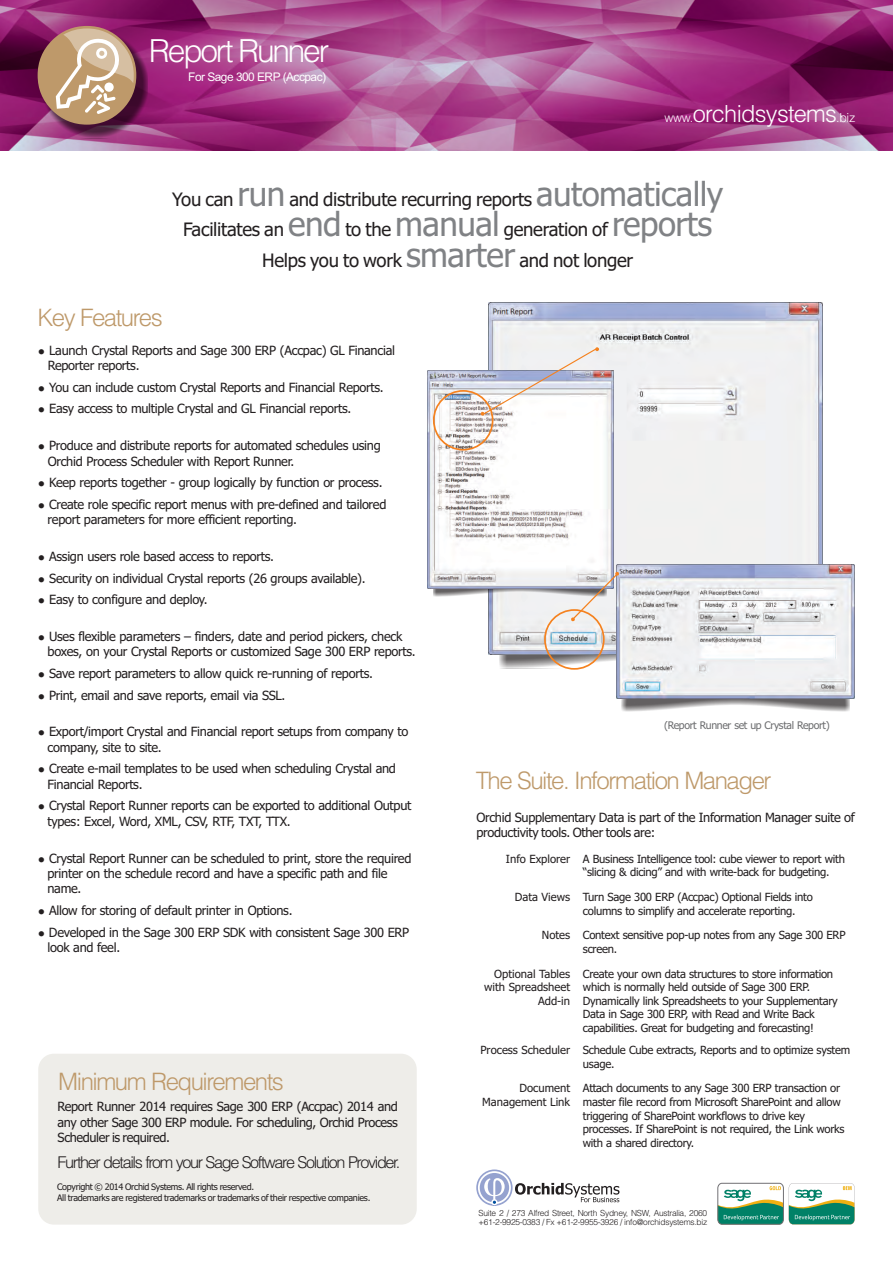
<style>
.page{position:relative;width:893px;height:1263px;background:#fff}
.page>*{position:absolute;margin:0;border:0;box-sizing:border-box;transform-origin:0 0}
.t1{font:33.15px "Tahoma";letter-spacing:-.015em;color:#808285}
.t2{font:300 31.65px "Helvetica LT";letter-spacing:-.07em;color:#fff}
.t3{font:300 24px "Helvetica LT";letter-spacing:-.06em;color:#be996a}
.t4{font:300 23.55px "Helvetica LT";letter-spacing:-.03em;color:#fff}
.t5{font:18.6px "Tahoma";letter-spacing:-.015em;color:#231f20}
.t6{font:300 16.2px "Helvetica LT";letter-spacing:-.085em;color:#231f20}
.t7{font:12.75px/15.5px "Tahoma";letter-spacing:-.02em;color:#231f20}
.t8{font:11.85px "Arial";letter-spacing:-.045em;color:#fff}
.t9{font:11.25px/13.6px "Tahoma";letter-spacing:-.02em;color:#231f20}
.t10{font:11.25px/13.6px "Tahoma";color:#231f20;text-align:right}
.t11{font:10.5px "Tahoma";letter-spacing:-.03em;color:#6d6e70}
.t12{font:9px/10.8px "Tahoma";letter-spacing:-.03em;color:#231f20}
.t13{font:300 8.4px/9.6px "Helvetica LT";letter-spacing:-.03em;color:#231f20}
.s1{font-size:12.45px}
.s2{font-size:18.6px;color:#231f20}
.s3{font-size:33.15px;color:#808285}
</style>
<div class="page">
<img style="left:0;top:0;width:893px;height:150px">
<div style="left:42px;top:33px;width:105px;height:105px;background:#231f20;opacity:.66"></div>
<svg style="left:38px;top:26px;width:98px;height:99px;background:#ba9181"></svg>
<svg style="left:476px;top:1169px;width:143px;height:37px"></svg>
<div style="left:718px;top:1183px;width:65px;height:41px;border:1px solid #717074;border-radius:5px"></div>
<svg style="left:718px;top:1186px;width:65px;height:38px"></svg>
<svg style="left:789px;top:1183px;width:66px;height:41px"></svg>
<div style="left:38px;top:1054px;width:379px;height:170px;background:#eeede9;border-radius:16px"></div>
<div style="left:499px;top:507px;width:319px;height:161px;background:#231f20;opacity:.71"></div>
<img style="left:488px;top:302px;width:334px;height:353px">
<div style="left:621px;top:601px;width:229px;height:110px;background:#231f20;opacity:.71"></div>
<img style="left:617px;top:565px;width:238px;height:133px">
<div style="left:544px;top:609px;width:61px;height:61px;border:2px solid #f5821f;border-radius:50%"></div>
<div style="left:433px;top:513px;width:174px;height:84px;background:#231f20;opacity:.71"></div>
<img style="left:428px;top:371px;width:186px;height:217px">
<svg style="left:481px;top:347px;width:118px;height:69px"></svg>
<div style="left:433px;top:390px;width:60px;height:61px;border:2px solid #f5821f;border-radius:50%"></div>
<svg style="left:571px;top:572px;width:48px;height:49px"></svg>
<h2 class="t2" style="left:149px;top:39px;width:182px">Report Runner</h2>
<p class="t8" style="left:188px;top:72px;width:139px">For Sage 300 ERP (Accpac)</p>
<h3 class="t4" style="left:664px;top:105px;width:192px"><span class="s1">www.</span>orchidsystems<span class="s1">.biz</span></h3>
<h1 class="t1" style="left:237px;top:180px;width:49px">run</h1>
<h1 class="t1" style="left:536px;top:180px;width:189px">automatically</h1>
<h3 class="t5" style="left:183px;top:222px;width:102px">Facilitates an</h3>
<h3 class="t5" style="left:345px;top:222px;width:47px">to the</h3>
<h3 class="t5" style="left:172px;top:191px;width:63px">You can</h3>
<h3 class="t5" style="left:289px;top:191px;width:244px">and distribute recurring reports</h3>
<h1 class="t1" style="left:288px;top:211px;width:55px">end</h1>
<h1 class="t1" style="left:395px;top:211px;width:319px">manual <span class="s2">generation of</span> reports</h1>
<h3 class="t5" style="left:262px;top:253px;width:372px">Helps you to work <span class="s3">smarter</span> and not longer</h3>
<h3 class="t3" style="left:37px;top:308px;width:127px">Key Features</h3>
<p class="t7" style="left:48px;top:343px;width:349px;text-indent:-9px">● Launch Crystal Reports and Sage 300 ERP (Accpac) GL Financial<br>Reporter reports.</p>
<p class="t7" style="left:38px;top:380px;width:347px">● You can include custom Crystal Reports and Financial Reports.</p>
<p class="t7" style="left:38px;top:402px;width:315px">● Easy access to multiple Crystal and GL Financial reports.</p>
<p class="t7" style="left:48px;top:439px;width:335px;text-indent:-9px">● Produce and distribute reports for automated schedules using<br>Orchid Process Scheduler with Report Runner.</p>
<p class="t7" style="left:38px;top:476px;width:346px">● Keep reports together - group logically by function or process.</p>
<p class="t7" style="left:48px;top:497px;width:340px;text-indent:-9px">● Create role specific report menus with pre-defined and tailored report parameters for more efficient reporting.</p>
<p class="t7" style="left:38px;top:550px;width:237px">● Assign users role based access to reports.</p>
<p class="t7" style="left:38px;top:571px;width:329px">● Security on individual Crystal reports (26 groups available).</p>
<p class="t7" style="left:38px;top:593px;width:171px">● Easy to configure and deploy.</p>
<p class="t7" style="left:48px;top:630px;width:370px;text-indent:-9px">● Uses flexible parameters – finders, date and period pickers, check boxes, on your Crystal Reports or customized Sage 300 ERP reports.</p>
<p class="t7" style="left:38px;top:667px;width:336px">● Save report parameters to allow quick re-running of reports.</p>
<p class="t7" style="left:38px;top:688px;width:249px">● Print, email and save reports, email via SSL.</p>
<p class="t7" style="left:48px;top:725px;width:362px;text-indent:-9px">● Export/import Crystal and Financial report setups from company to company, site to site.</p>
<p class="t7" style="left:48px;top:762px;width:350px;text-indent:-9px">● Create e-mail templates to be used when scheduling Crystal and<br>Financial Reports.</p>
<p class="t7" style="left:48px;top:799px;width:365px;text-indent:-9px">● Crystal Report Runner reports can be exported to additional Output types: Excel, Word, XML, CSV, RTF, TXT, TTX.</p>
<p class="t7" style="left:47px;top:851px;width:365px;text-indent:-9px">● Crystal Report Runner can be scheduled to print, store the required printer on the schedule record and have a specific path and file name.</p>
<p class="t7" style="left:38px;top:904px;width:256px">● Allow for storing of default printer in Options.</p>
<p class="t7" style="left:47px;top:925px;width:363px;text-indent:-9px">● Developed in the Sage 300 ERP SDK with consistent Sage 300 ERP look and feel.</p>
<h3 class="t3" style="left:58px;top:1072px;width:227px">Minimum Requirements</h3>
<p class="t7" style="left:58px;top:1100px;width:342px;text-align:justify">Report Runner 2014 requires Sage 300 ERP (Accpac) 2014 and any other Sage 300 ERP module. For scheduling, Orchid Process Scheduler is required.</p>
<p class="t12" style="left:57px;top:1182px;width:315px">Copyright © 2014 Orchid Systems. All rights reserved.<br>All trademarks are registered trademarks or trademarks of their respective companies.</p>
<p class="t6" style="left:57px;top:1156px;width:344px">Further details from your Sage Software Solution Provider.</p>
<p class="t11" style="left:664px;top:721px;width:167px">(Report Runner set up Crystal Report)</p>
<h3 class="t3" style="left:476px;top:772px;width:297px">The Suite. Information Manager</h3>
<p class="t7" style="left:476px;top:810px;width:380px">Orchid Supplementary Data is part of the Information Manager suite of productivity tools. Other tools are:</p>
<p class="t9" style="left:583px;top:853px;width:264px;text-indent:-77px">Info Explorer A Business Intelligence tool: cube viewer to report with “slicing &amp; dicing” and with write-back for budgeting.</p>
<p class="t9" style="left:583px;top:891px;width:231px;text-indent:-68px">Data Views Turn Sage 300 ERP (Accpac) Optional Fields into columns to simplify and accelerate reporting.</p>
<p class="t9" style="left:583px;top:929px;width:264px;text-indent:-41px">Notes Context sensitive pop-up notes from any Sage 300 ERP screen.</p>
<p class="t10" style="left:484px;top:967px;width:87px">Optional Tables with Spreadsheet<br>Add-in</p>
<p class="t9" style="left:583px;top:967px;width:257px">Create your own data structures to store information which is normally held outside of Sage 300 ERP.<br>Dynamically link Spreadsheets to your Supplementary Data in Sage 300 ERP, with Read and Write Back capabilities. Great for budgeting and forecasting!</p>
<p class="t9" style="left:583px;top:1044px;width:269px;text-indent:-102px">Process Scheduler Schedule Cube extracts, Reports and to optimize system usage.</p>
<p class="t10" style="left:482px;top:1082px;width:89px">Document<br>Management Link</p>
<p class="t9" style="left:583px;top:1082px;width:263px">Attach documents to any Sage 300 ERP transaction or master file record from Microsoft SharePoint and allow triggering of SharePoint workflows to drive key processes. If SharePoint is not required, the Link works with a shared directory.</p>
<p class="t13" style="left:479px;top:1209px;width:230px">Suite 2 / 273 Alfred Street, North Sydney, NSW, Australia, 2060 +61-2-9925-0383 / Fx +61-2-9955-3926 / info@orchidsystems.biz</p>
</div>
